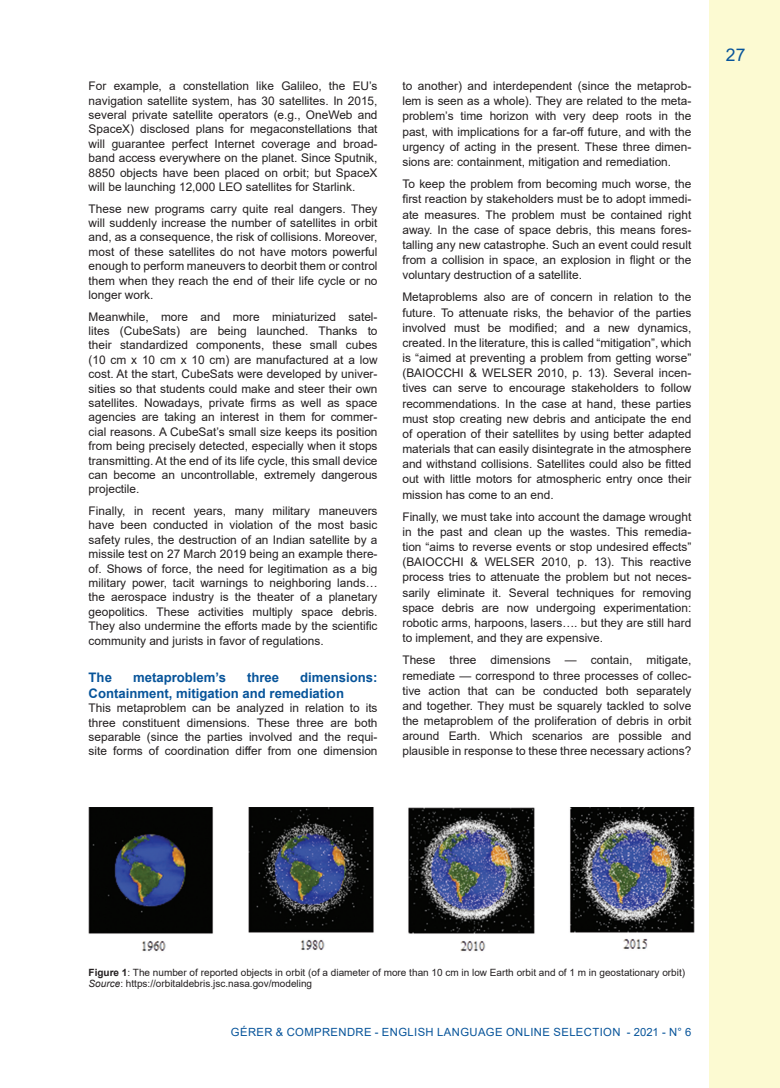
<style>
.page{position:relative;width:780px;height:1088px;background:#fff}
.page>*{position:absolute;margin:0;border:0;box-sizing:border-box;transform-origin:0 0}
.t1{font:17.5px "Arial";color:#07549a}
.Titre_2{font:700 13.12px/15.9px "Arial";color:#07549a}
.texte_courant{font:11.88px/15.1px "Arial";color:#231f20;text-align:justify}
.t2{font:11.25px "Arial";letter-spacing:.035em;color:#07549a}
.t3{font:10px "Arial";color:#231f20}
.s1{font-weight:700}
.s2{font-style:italic}
</style>
<div class="page">
<div style="left:709px;top:0;width:71px;height:1088px;background:#fcfad2"></div>
<img style="left:89px;top:808px;width:605px;height:143px">
<p class="texte_courant" style="left:89px;top:79px;width:290px;line-height:14.4px">For example, a constellation like Galileo, the EU’s navigation satellite system, has 30 satellites. In 2015, several private satellite operators (e.g., OneWeb and SpaceX) disclosed plans for megaconstellations that will guarantee perfect Internet coverage and broad&shy;band access everywhere on the planet. Since Sputnik, 8850 objects have been placed on orbit; but SpaceX will be launching 12,000 LEO satellites for Starlink.</p>
<p class="texte_courant" style="left:89px;top:201px;width:290px;line-height:14.4px">These new programs carry quite real dangers. They will suddenly increase the number of satellites in orbit and, as a consequence, the risk of collisions. Moreover, most of these satellites do not have motors powerful enough to perform maneuvers to deorbit them or control them when they reach the end of their life cycle or no longer work.</p>
<p class="texte_courant" style="left:89px;top:309px;width:290px;line-height:14.4px">Meanwhile, more and more miniaturized satel&shy;lites (CubeSats) are being launched. Thanks to their standardized components, these small cubes (10 cm x 10 cm x 10 cm) are manufactured at a low cost. At the start, CubeSats were developed by univer&shy;sities so that students could make and steer their own satellites. Nowadays, private firms as well as space agencies are taking an interest in them for commer&shy;cial reasons. A CubeSat’s small size keeps its position from being precisely detected, especially when it stops transmitting. At the end of its life cycle, this small device can become an uncontrollable, extremely dangerous projectile.</p>
<p class="texte_courant" style="left:89px;top:503px;width:290px;line-height:14.4px">Finally, in recent years, many military maneuvers have been conducted in violation of the most basic safety rules, the destruction of an Indian satellite by a missile test on 27 March 2019 being an example there&shy;of. Shows of force, the need for legitimation as a big military power, tacit warnings to neighboring lands… the aerospace industry is the theater of a planetary geopolitics. These activities multiply space debris.<br>They also undermine the efforts made by the scientific community and jurists in favor of regulations.</p>
<p class="Titre_2" style="left:89px;top:669px;width:25px">The</p>
<p class="Titre_2" style="left:133px;top:669px;width:94px">metaproblem’s</p>
<p class="Titre_2" style="left:247px;top:669px;width:34px">three</p>
<p class="Titre_2" style="left:89px;top:669px;width:290px;text-indent:211px">dimensions:<br>Containment, mitigation and remediation</p>
<p class="texte_courant" style="left:89px;top:701px;width:290px;line-height:14.4px">This metaproblem can be analyzed in relation to its three constituent dimensions. These three are both separable (since the parties involved and the requi&shy;site forms of coordination differ from one dimension</p>
<p class="texte_courant" style="left:402px;top:78px;width:290px">to another) and interdependent (since the metaprob&shy;lem is seen as a whole). They are related to the meta&shy;problem’s time horizon with very deep roots in the past, with implications for a far-off future, and with the urgency of acting in the present. These three dimen&shy;sions are: containment, mitigation and remediation.</p>
<p class="texte_courant" style="left:402px;top:176px;width:290px">To keep the problem from becoming much worse, the first reaction by stakeholders must be to adopt immedi&shy;ate measures. The problem must be contained right away. In the case of space debris, this means fores&shy;talling any new catastrophe. Such an event could result from a collision in space, an explosion in flight or the voluntary destruction of a satellite.</p>
<p class="texte_courant" style="left:402px;top:290px;width:290px">Metaproblems also are of concern in relation to the future. To attenuate risks, the behavior of the parties involved must be modified; and a new dynamics, created. In the literature, this is called “mitigation”, which is “aimed at preventing a problem from getting worse” (BAIOCCHI &amp; WELSER 2010, p. 13). Several incen&shy;tives can serve to encourage stakeholders to follow recommendations. In the case at hand, these parties must stop creating new debris and anticipate the end of operation of their satellites by using better adapted materials that can easily disintegrate in the atmosphere and withstand collisions. Satellites could also be fitted out with little motors for atmospheric entry once their mission has come to an end.</p>
<p class="texte_courant" style="left:402px;top:509px;width:290px">Finally, we must take into account the damage wrought in the past and clean up the wastes. This remedia&shy;tion “aims to reverse events or stop undesired effects” (BAIOCCHI &amp; WELSER 2010, p. 13). This reactive process tries to attenuate the problem but not neces&shy;sarily eliminate it. Several techniques for removing space debris are now undergoing experimentation: robotic arms, harpoons, lasers…. but they are still hard to implement, and they are expensive.</p>
<p class="texte_courant" style="left:402px;top:652px;width:290px">These three dimensions — contain, mitigate, remediate — correspond to three processes of collec&shy;tive action that can be conducted both separately and together. They must be squarely tackled to solve the metaproblem of the proliferation of debris in orbit around Earth. Which scenarios are possible and plausible in response to these three necessary actions?</p>
<h1 class="t1" style="left:726px;top:42px;width:21px">27</h1>
<p class="t3" style="left:89px;top:965px;width:598px"><span class="s1">Figure 1</span>: The number of reported objects in orbit (of a diameter of more than 10 cm in low Earth orbit and of 1 m in geostationary orbit)</p>
<p class="t3" style="left:89px;top:977px;width:225px"><span class="s2">Source</span>: https://orbitaldebris.jsc.nasa.gov/modeling</p>
<p class="t2" style="left:231px;top:1024px;width:462px">GÉRER &amp; COMPRENDRE - ENGLISH LANGUAGE ONLINE SELECTION - 2021 - N° 6</p>
</div>
